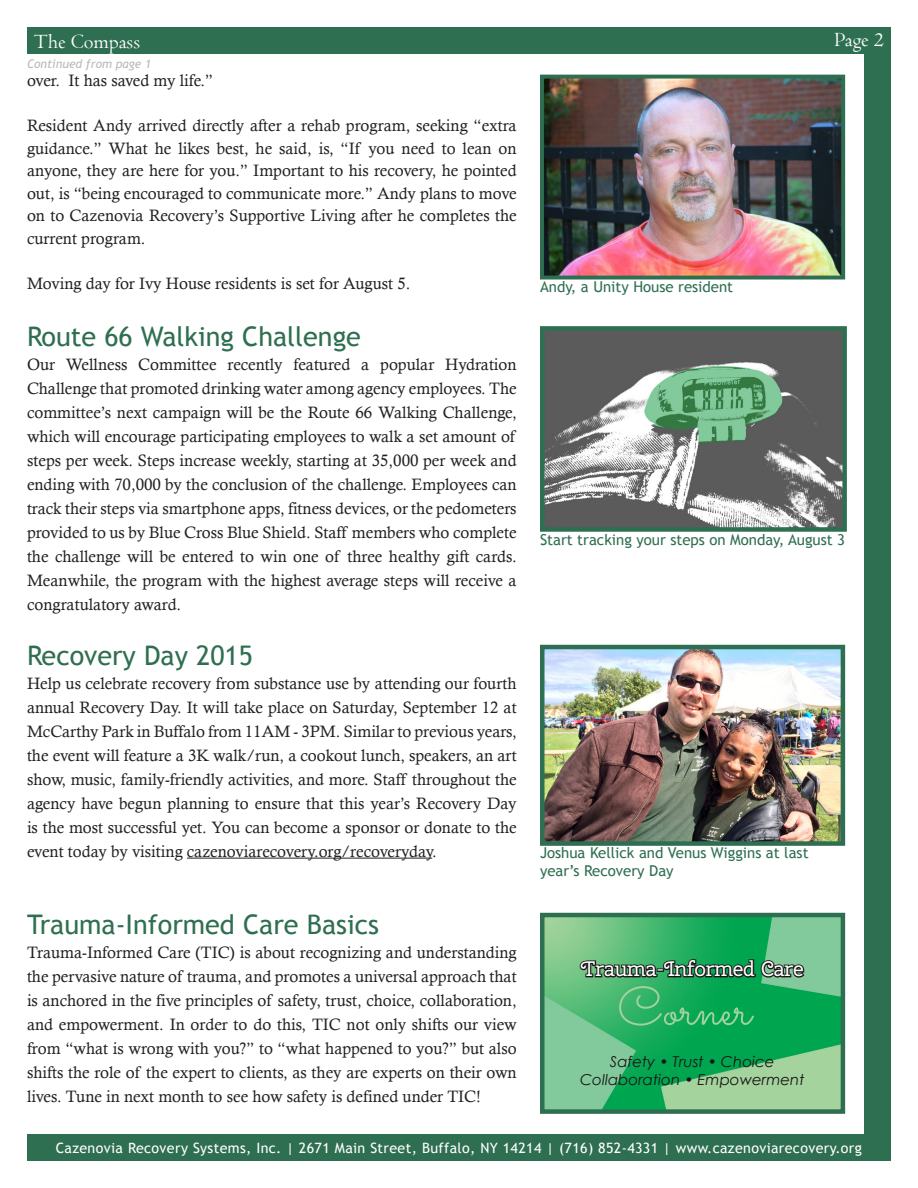
<style>
.page{position:relative;width:918px;height:1188px;background:#fff}
.page>*{position:absolute;margin:0;border:0;box-sizing:border-box;transform-origin:0 0}
.t1{font:54px "Sacramento";color:#a1d29c}
.t2{font:27px "Trebuchet MS";color:#2f6f51}
.t3{font:21px "Cherry Swash";letter-spacing:-.01em;color:#fff}
.t4{font:21px "Centaur";color:#fff}
.t5{font:16.5px/24px "Calisto";color:#231f20;text-align:justify}
.t6{font:15px/18px "Trebuchet MS";color:#2f6f51}
.t7{font:italic 15px "Century Gothic";color:#1a1415}
.t8{font:14.25px "Trebuchet MS";letter-spacing:.025em;color:#fff}
.t9{font:italic 12px "Trebuchet MS";color:#bbb8b9}
</style>
<div class="page">
<div style="left:27px;top:1134px;width:864px;height:27px;background:#2f6f51"></div>
<div style="left:27px;top:27px;width:864px;height:27px;background:#2f6f51"></div>
<div style="left:864px;top:27px;width:27px;height:1107px;background:#2f6f51"></div>
<hr style="left:187px;top:858px;width:245px;height:1px;background:#231f20">
<img style="left:545px;top:80px;width:295px;height:195px">
<div style="left:540px;top:75px;width:305px;height:205px;border:4px solid #2f6f51"></div>
<img style="left:545px;top:650px;width:295px;height:191px">
<div style="left:540px;top:645px;width:305px;height:201px;border:4px solid #2f6f51"></div>
<img style="left:545px;top:918px;width:295px;height:191px">
<div style="left:540px;top:913px;width:305px;height:201px;border:4px solid #2f6f51"></div>
<img style="left:545px;top:331px;width:297px;height:196px">
<div style="left:540px;top:326px;width:307px;height:206px;border:4px solid #2f6f51"></div>
<svg style="left:579px;top:958px;width:227px;height:21px;background:#2c6542"></svg>
<p class="t4" style="left:34px;top:28px;width:108px">The Compass</p>
<p class="t4" style="left:835px;top:27px;width:51px">Page 2</p>
<p class="t5" style="left:27px;top:68px;width:188px">over. It has saved my life.”</p>
<p class="t5" style="left:27px;top:114px;width:491px;line-height:22.5px">Resident Andy arrived directly after a rehab program, seeking “extra guidance.” What he likes best, he said, is, “If you need to lean on anyone, they are here for you.” Important to his recovery, he pointed out, is “being encouraged to communicate more.” Andy plans to move on to Cazenovia Recovery’s Supportive Living after he completes the current program.</p>
<p class="t5" style="left:27px;top:271px;width:385px">Moving day for Ivy House residents is set for August 5.</p>
<p class="t9" style="left:27px;top:56px;width:126px">Continued from page 1</p>
<p class="t6" style="left:540px;top:278px;width:195px">Andy, a Unity House resident</p>
<p class="t2" style="left:27px;top:321px;width:335px">Route 66 Walking Challenge</p>
<p class="t5" style="left:27px;top:352px;width:491px">Our Wellness Committee recently featured a popular Hydration Challenge that promoted drinking water among agency employees. The committee’s next campaign will be the Route 66 Walking Challenge, which will encourage participating employees to walk a set amount of steps per week. Steps increase weekly, starting at 35,000 per week and ending with 70,000 by the conclusion of the challenge. Employees can track their steps via smartphone apps, fitness devices, or the pedometers provided to us by Blue Cross Blue Shield. Staff members who complete the challenge will be entered to win one of three healthy gift cards.<br>Meanwhile, the program with the highest average steps will receive a congratulatory award.</p>
<p class="t2" style="left:27px;top:639px;width:227px">Recovery Day 2015</p>
<p class="t5" style="left:27px;top:671px;width:491px">Help us celebrate recovery from substance use by attending our fourth annual Recovery Day. It will take place on Saturday, September 12 at McCarthy Park in Buffalo from 11AM - 3PM. Similar to previous years, the event will feature a 3K walk/run, a cookout lunch, speakers, an art show, music, family-friendly activities, and more. Staff throughout the agency have begun planning to ensure that this year’s Recovery Day is the most successful yet. You can become a sponsor or donate to the event today by visiting cazenoviarecovery.org/recoveryday.</p>
<p class="t2" style="left:27px;top:908px;width:354px">Trauma-Informed Care Basics</p>
<p class="t5" style="left:27px;top:940px;width:491px">Trauma-Informed Care (TIC) is about recognizing and understanding the pervasive nature of trauma, and promotes a universal approach that is anchored in the five principles of safety, trust, choice, collaboration, and empowerment. In order to do this, TIC not only shifts our view from “what is wrong with you?” to “what happened to you?” but also shifts the role of the expert to clients, as they are experts on their own lives. Tune in next month to see how safety is defined under TIC!</p>
<p class="t6" style="left:540px;top:531px;width:307px">Start tracking your steps on Monday, August 3</p>
<p class="t6" style="left:540px;top:844px;width:270px">Joshua Kellick and Venus Wiggins at last year’s Recovery Day</p>
<p class="t3" style="left:581px;top:955px;width:224px">Trauma-Informed Care</p>
<p class="t1" style="left:618px;top:974px;width:135px">Corner</p>
<p class="t7" style="left:610px;top:1051px;width:166px">Safety • Trust • Choice</p>
<p class="t7" style="left:580px;top:1069px;width:226px">Collaboration • Empowerment</p>
<p class="t8" style="left:56px;top:1139px;width:808px">Cazenovia Recovery Systems, Inc. | 2671 Main Street, Buffalo, NY 14214 | (716) 852-4331 | www.cazenoviarecovery.org</p>
</div>
